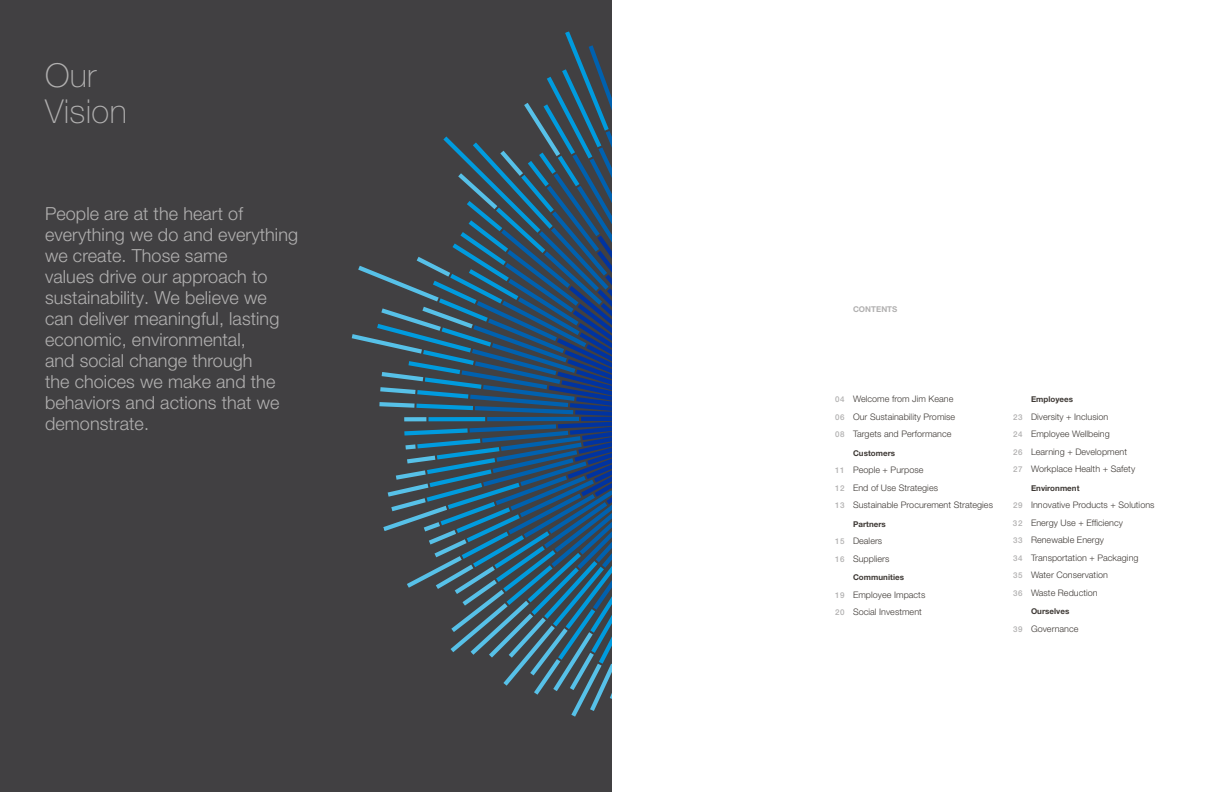
<style>
.page{position:relative;width:1224px;height:792px;background:#fff}
.page>*{position:absolute;margin:0;border:0;box-sizing:border-box;transform-origin:0 0}
.t1{font:100 33px/36px "Helvetica Neue LT Pro";letter-spacing:.01em;color:#b1b0b0}
.t2{font:300 18px/21px "Helvetica Neue LT Pro";letter-spacing:.005em;color:#b1b0b0}
.t3{font:300 9px/17.5px "Helvetica Neue LT Pro";letter-spacing:.005em;color:#3e3935}
.t4{font:700 8px "Helvetica Neue LT Pro";letter-spacing:.005em;color:#3e3935}
.t5{font:700 8px "Helvetica Neue LT Pro";letter-spacing:.005em;color:#b1b0b0}
.s1{font-weight:500;font-size:8px;color:#b1b0b0}
</style>
<div class="page">
<div style="left:0;top:0;width:612px;height:792px;background:#414042"></div>
<svg style="left:352px;top:31px;width:260px;height:686px"></svg>
<h1 class="t1" style="left:45px;top:56px;width:83px">Our<br>Vision</h1>
<p class="t2" style="left:45px;top:203px;width:255px">People are at the heart of everything we do and everything we create. Those same<br>values drive our approach to sustainability. We believe we can deliver meaningful, lasting economic, environmental,<br>and social change through<br>the choices we make and the behaviors and actions that we demonstrate.</p>
<p class="t5" style="left:853px;top:304px;width:46px">CONTENTS</p>
<p class="t3" style="left:835px;top:390px;width:122px"><span class="s1">04</span> Welcome from Jim Keane<br><span class="s1">06</span> Our Sustainability Promise<br><span class="s1">08</span> Targets and Performance</p>
<p class="t4" style="left:853px;top:448px;width:44px">Customers</p>
<p class="t3" style="left:835px;top:461px;width:160px"><span class="s1">11</span> People + Purpose<br><span class="s1">12</span> End of Use Strategies<br><span class="s1">13</span> Sustainable Procurement Strategies</p>
<p class="t4" style="left:853px;top:519px;width:34px">Partners</p>
<p class="t3" style="left:835px;top:532px;width:56px"><span class="s1">15</span> Dealers<br><span class="s1">16</span> Suppliers</p>
<p class="t4" style="left:853px;top:573px;width:53px">Communities</p>
<p class="t3" style="left:835px;top:586px;width:92px"><span class="s1">19</span> Employee Impacts<br><span class="s1">20</span> Social Investment</p>
<p class="t4" style="left:1031px;top:395px;width:44px">Employees</p>
<p class="t3" style="left:1013px;top:408px;width:124px"><span class="s1">23</span> Diversity + Inclusion<br><span class="s1">24</span> Employee Wellbeing<br><span class="s1">26</span> Learning + Development<br><span class="s1">27</span> Workplace Health + Safety</p>
<p class="t4" style="left:1031px;top:483px;width:50px">Environment</p>
<p class="t3" style="left:1013px;top:496px;width:143px"><span class="s1">29</span> Innovative Products + Solutions<br><span class="s1">32</span> Energy Use + Efficiency<br><span class="s1">33</span> Renewable Energy<br><span class="s1">34</span> Transportation + Packaging<br><span class="s1">35</span> Water Conservation<br><span class="s1">36</span> Waste Reduction</p>
<p class="t4" style="left:1031px;top:607px;width:40px">Ourselves</p>
<p class="t3" style="left:1013px;top:620px;width:67px"><span class="s1">39</span> Governance</p>
</div>
